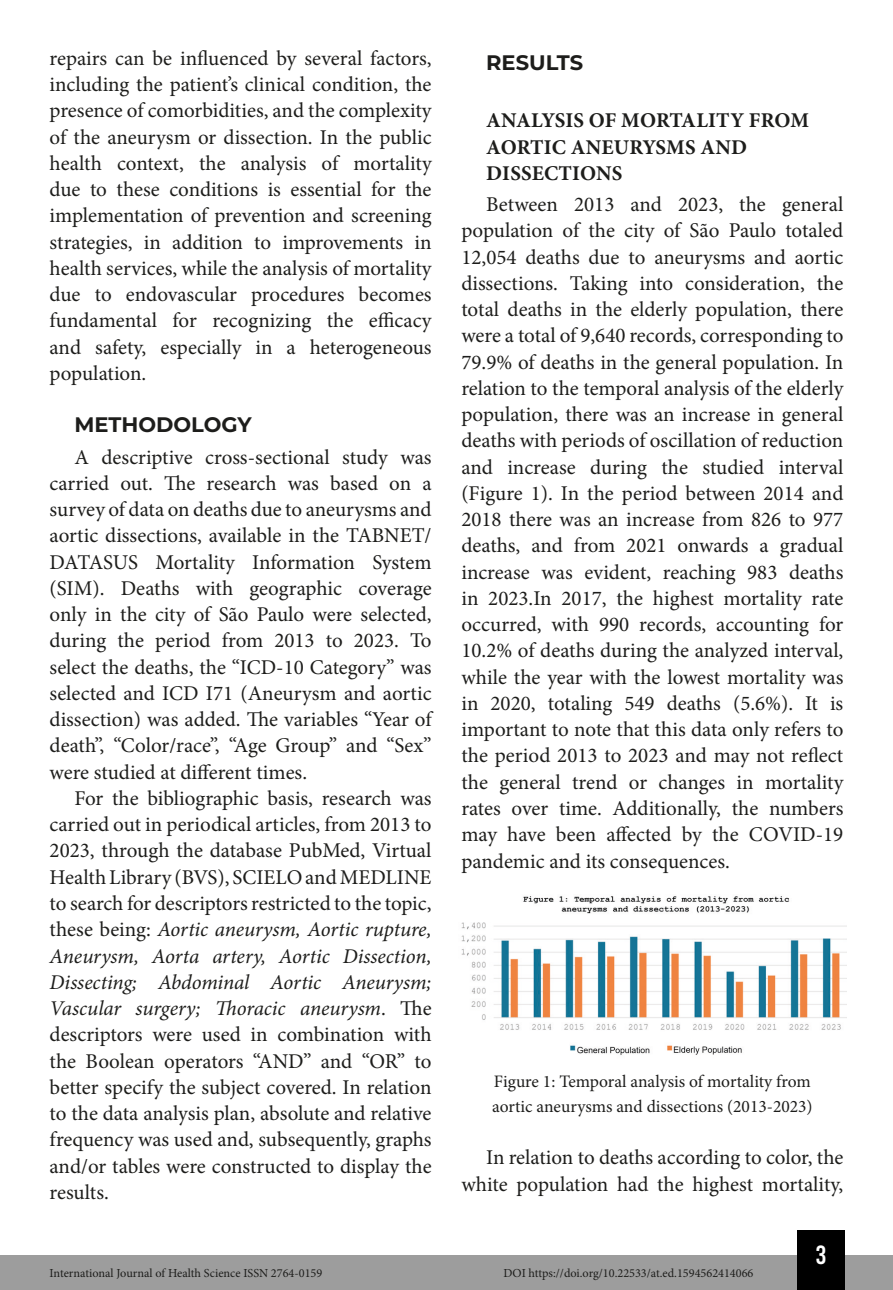
<style>
.page{position:relative;width:893px;height:1290px;background:#fff}
.page>*{position:absolute;margin:0;border:0;box-sizing:border-box;transform-origin:0 0}
.t1{font:26.25px "Bebas Kai";color:#fff}
.TXT{font:21px/26.2px "Minion Pro";color:#1d1d1b;text-align:justify}
.SUB{font:700 21px/26.2px "Minion Pro";letter-spacing:.005em;color:#1d1d1b}
.TITULO{font:700 21px "Montserrat";color:#1d1d1b}
.Info_Imagem{font:17.5px/24.5px "Minion Pro";color:#1d1d1b}
.t2{font:12.25px "Minion Pro";color:#1d1d1b}
.s1{font-style:italic}
</style>
<div class="page">
<div style="left:0;top:1255px;width:893px;height:35px;background:#9d9d9d"></div>
<div style="left:797px;top:1230px;width:48px;height:60px;background:#000"></div>
<img style="left:461px;top:896px;width:385px;height:159px">
<p class="TXT" style="left:50px;top:45px;width:384px">repairs can be influenced by several factors, including the patient’s clinical condition, the presence of comorbidities, and the complexity of the aneurysm or dissection. In the public health context, the analysis of mortality due to these conditions is essential for the implementation of prevention and screening strategies, in addition to improvements in health services, while the analysis of mortality due to endovascular procedures becomes fundamental for recognizing the efficacy and safety, especially in a heterogeneous population.</p>
<p class="TITULO" style="left:74px;top:410px;width:179px">METHODOLOGY</p>
<p class="TXT" style="left:50px;top:444px;width:384px;text-indent:25px">A descriptive cross-sectional study was carried out. The research was based on a survey of data on deaths due to aneurysms and aortic dissections, available in the TABNET/ DATASUS Mortality Information System (SIM). Deaths with geographic coverage only in the city of São Paulo were selected, during the period from 2013 to 2023. To select the deaths, the “ICD-10 Category” was selected and ICD I71 (Aneurysm and aortic dissection) was added. The variables “Year of death”, “Color/race”, “Age Group” and “Sex” were studied at different times.</p>
<p class="TXT" style="left:50px;top:785px;width:384px;text-indent:25px">For the bibliographic basis, research was carried out in periodical articles, from 2013 to 2023, through the database PubMed, Virtual Health Library (BVS), SCIELO and MEDLINE to search for descriptors restricted to the topic, these being: <span class="s1">Aortic aneurysm, Aortic rupture, Aneurysm, Aorta artery, Aortic Dissection, Dissecting; Abdominal Aortic Aneurysm; Vascular surgery; Thoracic aneurysm</span>. The descriptors were used in combination with the Boolean operators “AND” and “OR” to better specify the subject covered. In relation to the data analysis plan, absolute and relative frequency was used and, subsequently, graphs and/or tables were constructed to display the results.</p>
<p class="TITULO" style="left:486px;top:47px;width:99px">RESULTS</p>
<p class="SUB" style="left:486px;top:107px;width:324px">ANALYSIS OF MORTALITY FROM<br>AORTIC ANEURYSMS AND<br>DISSECTIONS</p>
<p class="TXT" style="left:461px;top:191px;width:384px;text-indent:25px">Between 2013 and 2023, the general population of the city of São Paulo totaled 12,054 deaths due to aneurysms and aortic dissections. Taking into consideration, the total deaths in the elderly population, there were a total of 9,640 records, corresponding to 79.9% of deaths in the general population. In relation to the temporal analysis of the elderly population, there was an increase in general deaths with periods of oscillation of reduction and increase during the studied interval (Figure 1). In the period between 2014 and 2018 there was an increase from 826 to 977 deaths, and from 2021 onwards a gradual increase was evident, reaching 983 deaths in 2023.In 2017, the highest mortality rate occurred, with 990 records, accounting for 10.2% of deaths during the analyzed interval, while the year with the lowest mortality was in 2020, totaling 549 deaths (5.6%). It is important to note that this data only refers to the period 2013 to 2023 and may not reflect the general trend or changes in mortality rates over time. Additionally, the numbers may have been affected by the COVID-19 pandemic and its consequences.</p>
<p class="Info_Imagem" style="left:492px;top:1070px;width:322px">Figure 1: Temporal analysis of mortality from aortic aneurysms and dissections (2013-2023)</p>
<p class="TXT" style="left:461px;top:1145px;width:383px;text-align:right">In relation to deaths according to color, the white population had the highest mortality,</p>
<p class="t1" style="left:816px;top:1241px;width:12px">3</p>
<p class="t2" style="left:50px;top:1265px;width:274px">International Journal of Health Science ISSN 2764-0159</p>
<p class="t2" style="left:503px;top:1265px;width:252px">DOI https://doi.org/10.22533/at.ed.1594562414066</p>
</div>
